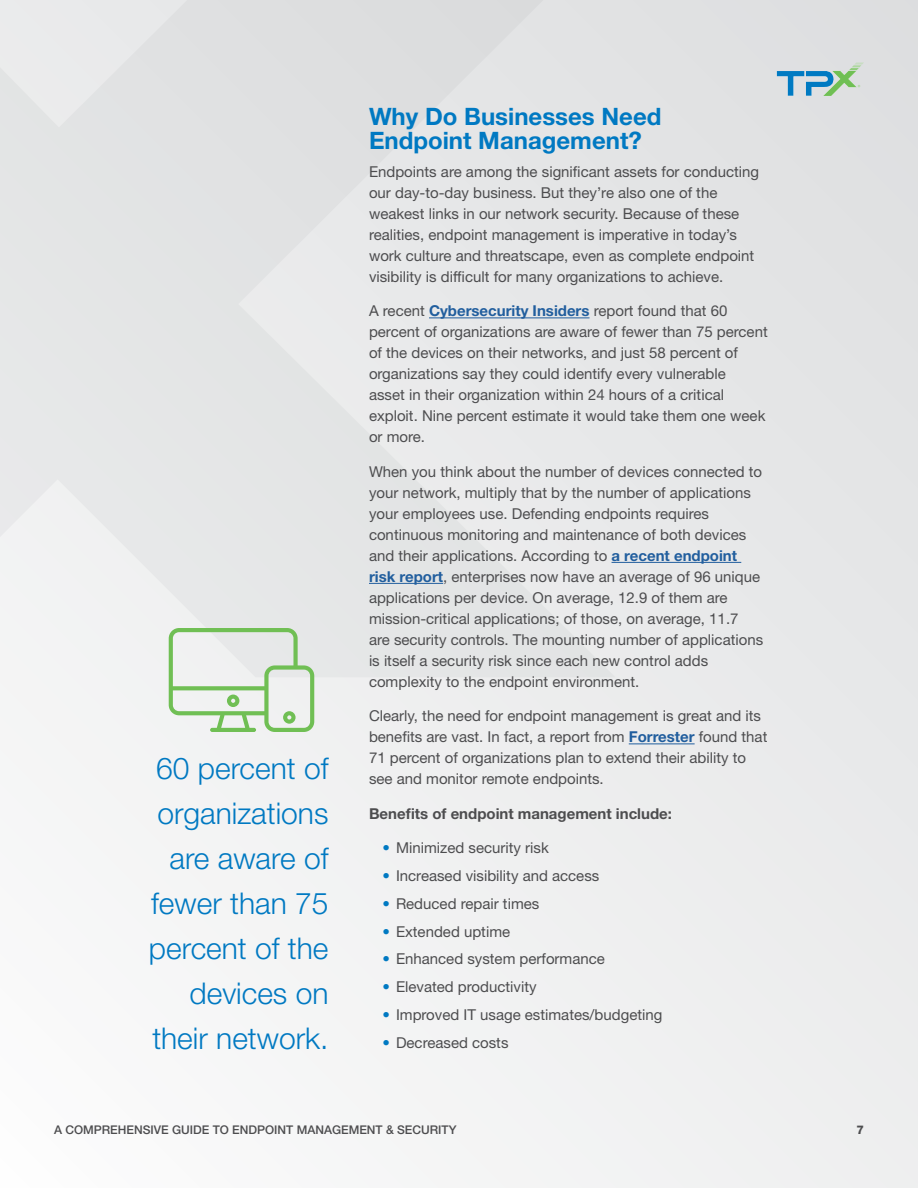
<style>
.page{position:relative;width:918px;height:1188px;background:#fff}
.page>*{position:absolute;margin:0;border:0;box-sizing:border-box;transform-origin:0 0}
.t1{font:300 30px/45px "Helvetica Neue LT Std";color:#0079c2;text-align:right}
.t2{font:700 24px/24px "Helvetica Neue LT Std";color:#0079c2}
.t3{font:15px/21px "Helvetica Neue LT Std";color:#4d4d4f}
.t4{font:700 15px "Helvetica Neue LT Std";color:#4d4d4f}
.t5{font:500 12px "Helvetica Neue LT Std";color:#4d4d4f}
.t6{font:800 12px "Helvetica Neue LT Std";color:#4d4d4f}
.s1{font-weight:700;color:#215e9e}
.s2{color:#0079c2}
</style>
<div class="page">
<div style="left:0;top:0;width:918px;height:1188px;background:linear-gradient(to right,#fafafa,#e5e6e7)"></div>
<svg style="left:0;top:0;width:616px;height:677px;fill:#e5e6e7"></svg>
<hr style="left:429px;top:318px;width:161px;height:1px;background:#215e9e">
<hr style="left:612px;top:562px;width:129px;height:1px;background:#215e9e">
<hr style="left:369px;top:583px;width:74px;height:1px;background:#215e9e">
<hr style="left:629px;top:744px;width:66px;height:1px;background:#215e9e">
<svg style="left:169px;top:628px;width:145px;height:104px"></svg>
<div style="left:755px;top:28px;width:128px;height:85px;background:#dfe0e1"></div>
<svg style="left:776px;top:62px;width:88px;height:34px"></svg>
<h1 class="t1" style="left:149px;top:745px;width:181px">60 percent of organizations are aware of fewer than 75 percent of the devices on their network.</h1>
<h2 class="t2" style="left:369px;top:104px;width:294px">Why Do Businesses Need<br>Endpoint Management?</h2>
<p class="t3" style="left:369px;top:161px;width:392px">Endpoints are among the significant assets for conducting our day-to-day business. But they’re also one of the weakest links in our network security. Because of these realities, endpoint management is imperative in today’s work culture and threatscape, even as complete endpoint visibility is difficult for many organizations to achieve.</p>
<p class="t3" style="left:369px;top:300px;width:400px">A recent <span class="s1">Cybersecurity Insiders</span> report found that 60 percent of organizations are aware of fewer than 75 percent of the devices on their networks, and just 58 percent of organizations say they could identify every vulnerable<br>asset in their organization within 24 hours of a critical exploit. Nine percent estimate it would take them one week or more.</p>
<p class="t3" style="left:369px;top:461px;width:396px">When you think about the number of devices connected to your network, multiply that by the number of applications your employees use. Defending endpoints requires continuous monitoring and maintenance of both devices and their applications. According to <span class="s1">a recent endpoint risk report</span>, enterprises now have an average of 96 unique applications per device. On average, 12.9 of them are mission-critical applications; of those, on average, 11.7<br>are security controls. The mounting number of applications is itself a security risk since each new control adds complexity to the endpoint environment.</p>
<p class="t3" style="left:369px;top:705px;width:400px">Clearly, the need for endpoint management is great and its benefits are vast. In fact, a report from <span class="s1">Forrester</span> found that 71 percent of organizations plan to extend their ability to see and monitor remote endpoints.</p>
<p class="t4" style="left:369px;top:804px;width:305px">Benefits of endpoint management include:</p>
<p class="t3" style="left:382px;top:837px;width:168px"><span class="s2">•</span> Minimized security risk</p>
<p class="t3" style="left:382px;top:865px;width:218px"><span class="s2">•</span> Increased visibility and access</p>
<p class="t3" style="left:382px;top:893px;width:158px"><span class="s2">•</span> Reduced repair times</p>
<p class="t3" style="left:382px;top:921px;width:129px"><span class="s2">•</span> Extended uptime</p>
<p class="t3" style="left:382px;top:948px;width:224px"><span class="s2">•</span> Enhanced system performance</p>
<p class="t3" style="left:382px;top:976px;width:156px"><span class="s2">•</span> Elevated productivity</p>
<p class="t3" style="left:382px;top:1004px;width:281px"><span class="s2">•</span> Improved IT usage estimates/budgeting</p>
<p class="t3" style="left:382px;top:1032px;width:128px"><span class="s2">•</span> Decreased costs</p>
<p class="t5" style="left:54px;top:1123px;width:404px">A COMPREHENSIVE GUIDE TO ENDPOINT MANAGEMENT &amp; SECURITY</p>
<p class="t6" style="left:856px;top:1123px;width:9px">7</p>
</div>
